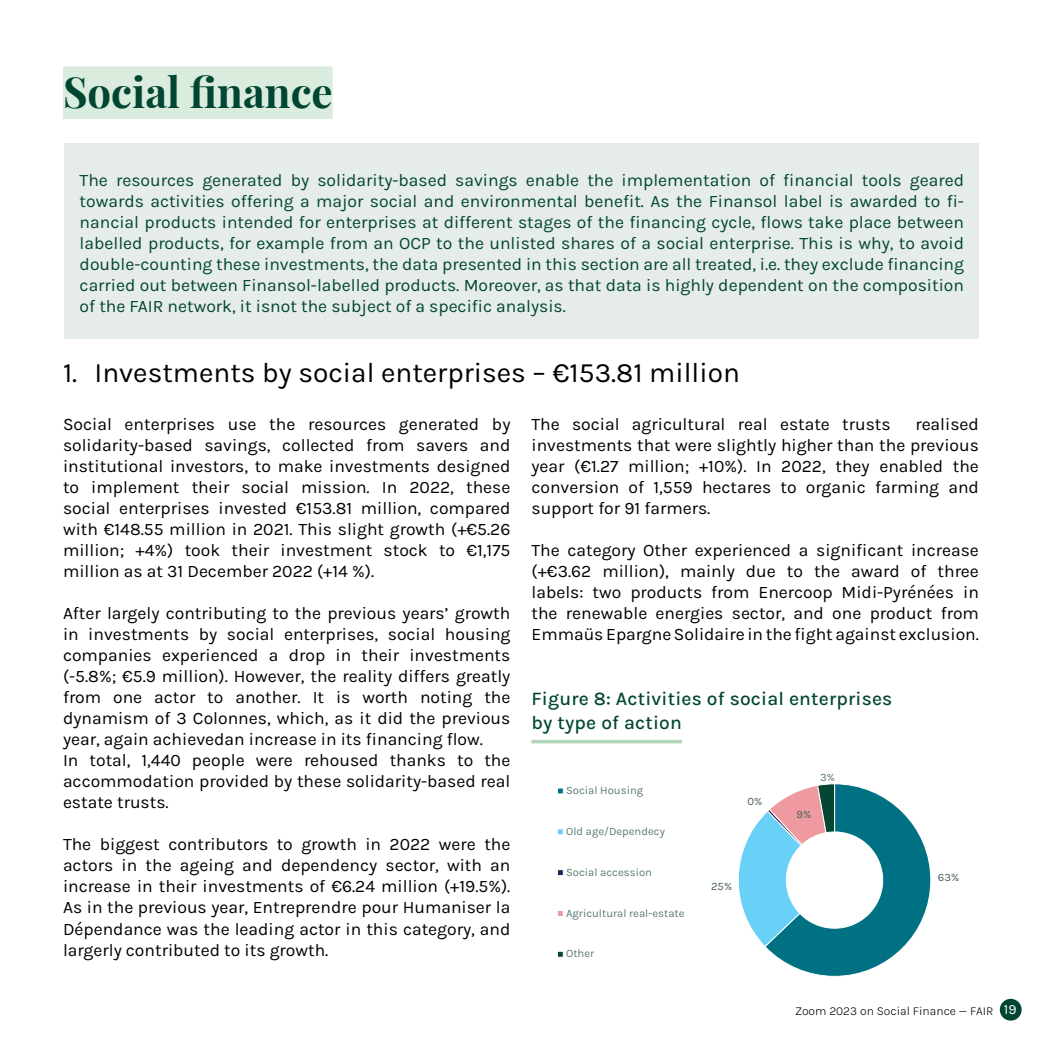
<style>
.page{position:relative;width:1042px;height:1042px;background:#fff}
.page>*{position:absolute;margin:0;border:0;box-sizing:border-box;transform-origin:0 0}
.t1{font:700 42px "Playfair Display";color:#014632}
.t2{font:28px "Karla";color:#000}
.t3{font:500 19.25px/24.5px "Karla";letter-spacing:.01em;color:#014632}
.t4{font:17.5px/21px "Karla";color:#000;text-align:justify}
.t5{font:17.5px/21px "Karla";color:#014632;text-align:justify}
.t6{font:300 12.25px "Karla";color:#000}
.t7{font:11.2px "Karla";color:#5a7a72}
.t8{font:11.2px "Karla";color:#46605a}
.s1{font-weight:400;font-size:14px;color:#fff}
</style>
<div class="page">
<div style="left:1000px;top:999px;width:21px;height:21px;background:#014632;border-radius:50%"></div>
<div style="left:63px;top:66px;width:270px;height:53px;background:#daecdd"></div>
<div style="left:65px;top:143px;width:914px;height:196px;background:#e6ecea"></div>
<svg style="left:738px;top:783px;width:193px;height:194px"></svg>
<div style="left:557px;top:787px;width:7px;height:7px;background:#007083;border:1px solid #fff"></div>
<div style="left:557px;top:828px;width:7px;height:7px;border:1px solid #fff"></div>
<div style="left:557px;top:869px;width:7px;height:7px;background:#212353;border:1px solid #fff"></div>
<div style="left:557px;top:910px;width:7px;height:7px;border:1px solid #fff"></div>
<svg style="left:557px;top:951px;width:7px;height:6px"></svg>
<hr style="left:531px;top:740px;width:151px;height:3px;background:#afd7b7">
<h1 class="t1" style="left:63px;top:60px;width:271px">Social finance</h1>
<p class="t5" style="left:80px;top:169px;width:886px">The resources generated by solidarity-based savings enable the implementation of financial tools geared towards activities offering a major social and environmental benefit. As the Finansol label is awarded to fi&shy;nancial products intended for enterprises at different stages of the financing cycle, flows take place between labelled products, for example from an OCP to the unlisted shares of a social enterprise. This is why, to avoid double-counting these investments, the data presented in this section are all treated, i.e. they exclude financing carried out between Finansol-labelled products. Moreover, as that data is highly dependent on the composition of the FAIR network, it isnot the subject of a specific analysis.</p>
<h2 class="t2" style="left:63px;top:355px;width:678px">1. Investments by social enterprises – €153.81 million</h2>
<p class="t4" style="left:63px;top:413px;width:449px">Social enterprises use the resources generated by solidarity-based savings, collected from savers and institutional investors, to make investments designed to implement their social mission. In 2022, these social enterprises invested €153.81 million, compared with €148.55 million in 2021. This slight growth (+€5.26 million; +4%) took their investment stock to €1,175 million as at 31 December 2022 (+14 %).</p>
<p class="t4" style="left:63px;top:602px;width:449px;text-align:left">After largely contributing to the previous years’ growth in investments by social enterprises, social housing companies experienced a drop in their investments (-5.8%; €5.9 million). However, the reality differs greatly from one actor to another. It is worth noting the dynamism of 3 Colonnes, which, as it did the previous year, again achievedan increase in its financing flow.<br>In total, 1,440 people were rehoused thanks to the accommodation provided by these solidarity-based real estate trusts.</p>
<p class="t4" style="left:63px;top:833px;width:449px">The biggest contributors to growth in 2022 were the actors in the ageing and dependency sector, with an increase in their investments of €6.24 million (+19.5%).<br>As in the previous year, Entreprendre pour Humaniser la Dépendance was the leading actor in this category, and largerly contributed to its growth.</p>
<p class="t4" style="left:531px;top:413px;width:449px;text-indent:384px">realised investments that were slightly higher than the previous year (€1.27 million; +10%). In 2022, they enabled the conversion of 1,559 hectares to organic farming and support for 91 farmers.</p>
<p class="t4" style="left:531px;top:539px;width:449px">The category Other experienced a significant increase (+€3.62 million), mainly due to the award of three labels: two products from Enercoop Midi-Pyrénées in the renewable energies sector, and one product from Emmaüs Epargne Solidaire in the fight against exclusion.</p>
<p class="t4" style="left:531px;top:413px;width:361px">The social agricultural real estate trusts</p>
<p class="t3" style="left:531px;top:685px;width:362px">Figure 8: Activities of social enterprises by type of action</p>
<p class="t7" style="left:820px;top:770px;width:16px">3%</p>
<p class="t7" style="left:566px;top:783px;width:79px">Social Housing</p>
<p class="t7" style="left:566px;top:824px;width:100px">Old age/Dependecy</p>
<p class="t7" style="left:566px;top:865px;width:87px">Social accession</p>
<p class="t7" style="left:566px;top:906px;width:120px">Agricultural real-estate</p>
<p class="t7" style="left:566px;top:946px;width:30px">Other</p>
<p class="t8" style="left:747px;top:794px;width:16px">0%</p>
<p class="t8" style="left:796px;top:807px;width:16px">9%</p>
<p class="t8" style="left:938px;top:870px;width:23px">63%</p>
<p class="t8" style="left:711px;top:878px;width:23px">25%</p>
<p class="t6" style="left:795px;top:1003px;width:223px">Zoom 2023 on Social Finance — FAIR <span class="s1">19</span></p>
</div>
